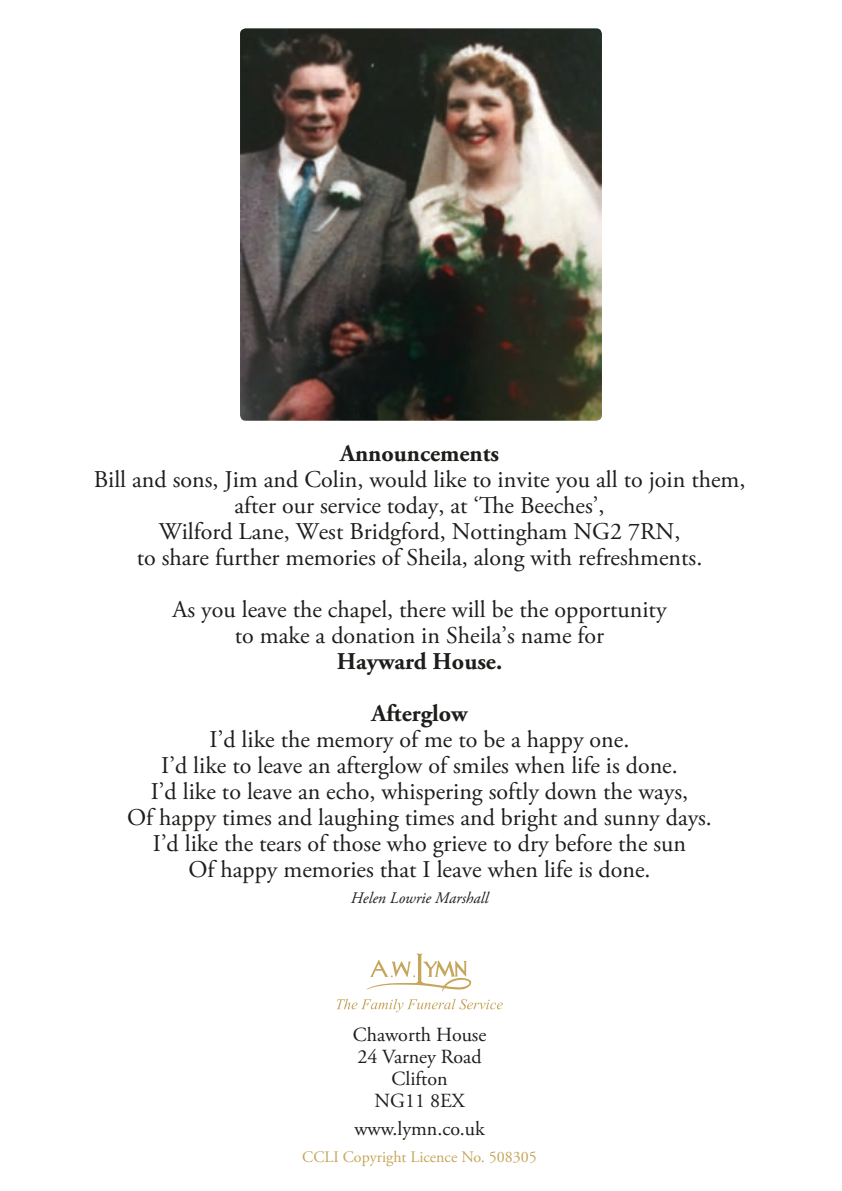
<style>
.page{position:relative;width:842px;height:1191px;background:#fff}
.page>*{position:absolute;margin:0;border:0;box-sizing:border-box;transform-origin:0 0}
.t1{font:24px/26px "Adobe Garamond Pro";color:#1d1d1b;text-align:center}
.t2{font:700 24px/52px "Adobe Garamond Pro";color:#1d1d1b;text-align:center}
.t3{font:20px/22px "Adobe Garamond Pro";color:#1d1d1b;text-align:center}
.t4{font:16px "Adobe Garamond Pro";color:#c6a65b}
.t5{font:italic 16px "Adobe Garamond Pro";color:#1d1d1b}
</style>
<div class="page">
<svg style="left:336px;top:953px;width:167px;height:59px"></svg>
<img style="left:240px;top:28px;width:362px;height:393px">
<p class="t2" style="left:340px;top:427px;width:161px">Announcements</p>
<p class="t1" style="left:94px;top:467px;width:653px">Bill and sons, Jim and Colin, would like to invite you all to join them, after our service today, at ‘The Beeches’,<br>Wilford Lane, West Bridgford, Nottingham NG2 7RN,<br>to share further memories of Sheila, along with refreshments.</p>
<p class="t1" style="left:173px;top:597px;width:495px">As you leave the chapel, there will be the opportunity to make a donation in Sheila’s name for</p>
<p class="t2" style="left:337px;top:635px;width:167px">Hayward House.<br>Afterglow</p>
<p class="t1" style="left:127px;top:727px;width:586px">I’d like the memory of me to be a happy one.<br>I’d like to leave an afterglow of smiles when life is done.<br>I’d like to leave an echo, whispering softly down the ways,<br>Of happy times and laughing times and bright and sunny days.<br>I’d like the tears of those who grieve to dry before the sun<br>Of happy memories that I leave when life is done.</p>
<p class="t5" style="left:351px;top:888px;width:139px">Helen Lowrie Marshall</p>
<p class="t3" style="left:353px;top:1024px;width:135px">Chaworth House<br>24 Varney Road<br>Clifton<br>NG11 8EX</p>
<p class="t3" style="left:354px;top:1117px;width:132px">www.lymn.co.uk</p>
<p class="t4" style="left:302px;top:1147px;width:236px">CCLI Copyright Licence No. 508305</p>
</div>
